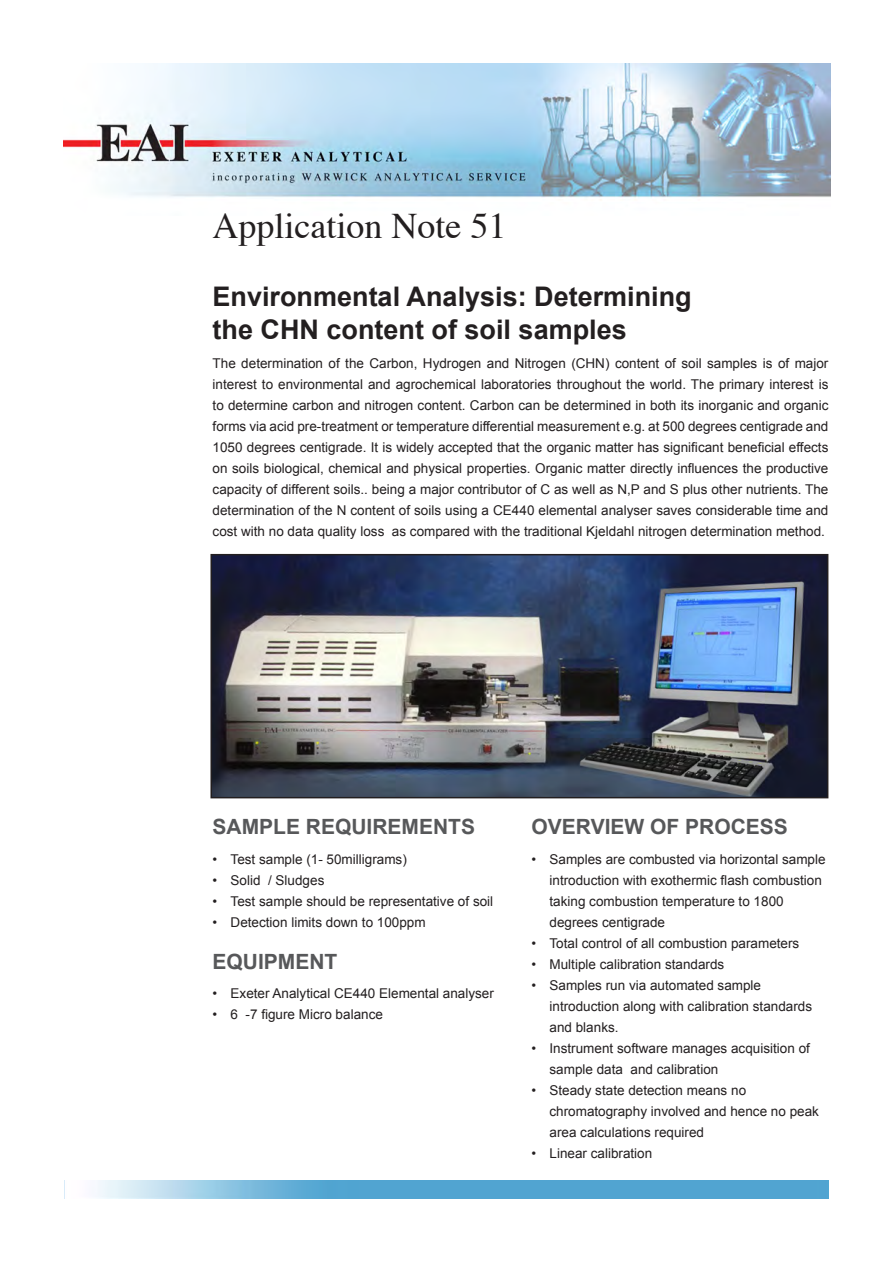
<style>
.page{position:relative;width:893px;height:1263px;background:#fff}
.page>*{position:absolute;margin:0;border:0;box-sizing:border-box;transform-origin:0 0}
.t1{font:36px "Times";color:#231f20}
.t2{font:700 27px/33px "Arial";color:#231f20}
.t3{font:700 21px "Arial";color:#57585a}
.t4{font:13.5px/21px "Arial";color:#231f20}
</style>
<div class="page">
<img style="left:64px;top:64px;width:766px;height:136px">
<img style="left:96px;top:1180px;width:732px;height:18px">
<img style="left:213px;top:557px;width:612px;height:238px">
<div style="left:210px;top:554px;width:618px;height:244px;border:2px solid #231f20"></div>
<p class="t1" style="left:213px;top:192px;width:295px">Application Note 51</p>
<p class="t2" style="left:213px;top:281px;width:481px">Environmental Analysis: Determining the CHN content of soil samples</p>
<p class="t4" style="left:213px;top:353px;width:617px;text-align:justify">The determination of the Carbon, Hydrogen and Nitrogen (CHN) content of soil samples is of major interest to environmental and agrochemical laboratories throughout the world. The primary interest is to determine carbon and nitrogen content. Carbon can be determined in both its inorganic and organic forms via acid pre-treatment or temperature differential measurement e.g. at 500 degrees centigrade and 1050 degrees centigrade. It is widely accepted that the organic matter has significant beneficial effects on soils biological, chemical and physical properties. Organic matter directly influences the productive capacity of different soils.. being a major contributor of C as well as N,P and S plus other nutrients. The determination of the N content of soils using a CE440 elemental analyser saves considerable time and cost with no data quality loss as compared with the traditional Kjeldahl nitrogen determination method.</p>
<p class="t3" style="left:213px;top:813px;width:264px">SAMPLE REQUIREMENTS</p>
<p class="t4" style="left:213px;top:849px;width:196px">• Test sample (1- 50milligrams)</p>
<p class="t4" style="left:213px;top:870px;width:113px">• Solid / Sludges</p>
<p class="t4" style="left:213px;top:891px;width:282px">• Test sample should be representative of soil</p>
<p class="t4" style="left:213px;top:912px;width:215px">• Detection limits down to 100ppm</p>
<p class="t3" style="left:213px;top:948px;width:126px">EQUIPMENT</p>
<p class="t4" style="left:213px;top:983px;width:283px">• Exeter Analytical CE440 Elemental analyser</p>
<p class="t4" style="left:213px;top:1004px;width:172px">• 6 -7 figure Micro balance</p>
<p class="t3" style="left:531px;top:813px;width:258px">OVERVIEW OF PROCESS</p>
<p class="t4" style="left:549px;top:849px;width:278px;text-indent:-18px">• Samples are combusted via horizontal sample introduction with exothermic flash combustion taking combustion temperature to 1800 degrees centigrade</p>
<p class="t4" style="left:531px;top:933px;width:269px">• Total control of all combustion parameters</p>
<p class="t4" style="left:531px;top:954px;width:194px">• Multiple calibration standards</p>
<p class="t4" style="left:549px;top:975px;width:264px;text-indent:-18px">• Samples run via automated sample introduction along with calibration standards and blanks.</p>
<p class="t4" style="left:549px;top:1038px;width:262px;text-indent:-18px">• Instrument software manages acquisition of sample data and calibration</p>
<p class="t4" style="left:549px;top:1080px;width:271px;text-indent:-18px">• Steady state detection means no chromatography involved and hence no peak area calculations required</p>
<p class="t4" style="left:531px;top:1143px;width:122px">• Linear calibration</p>
</div>
